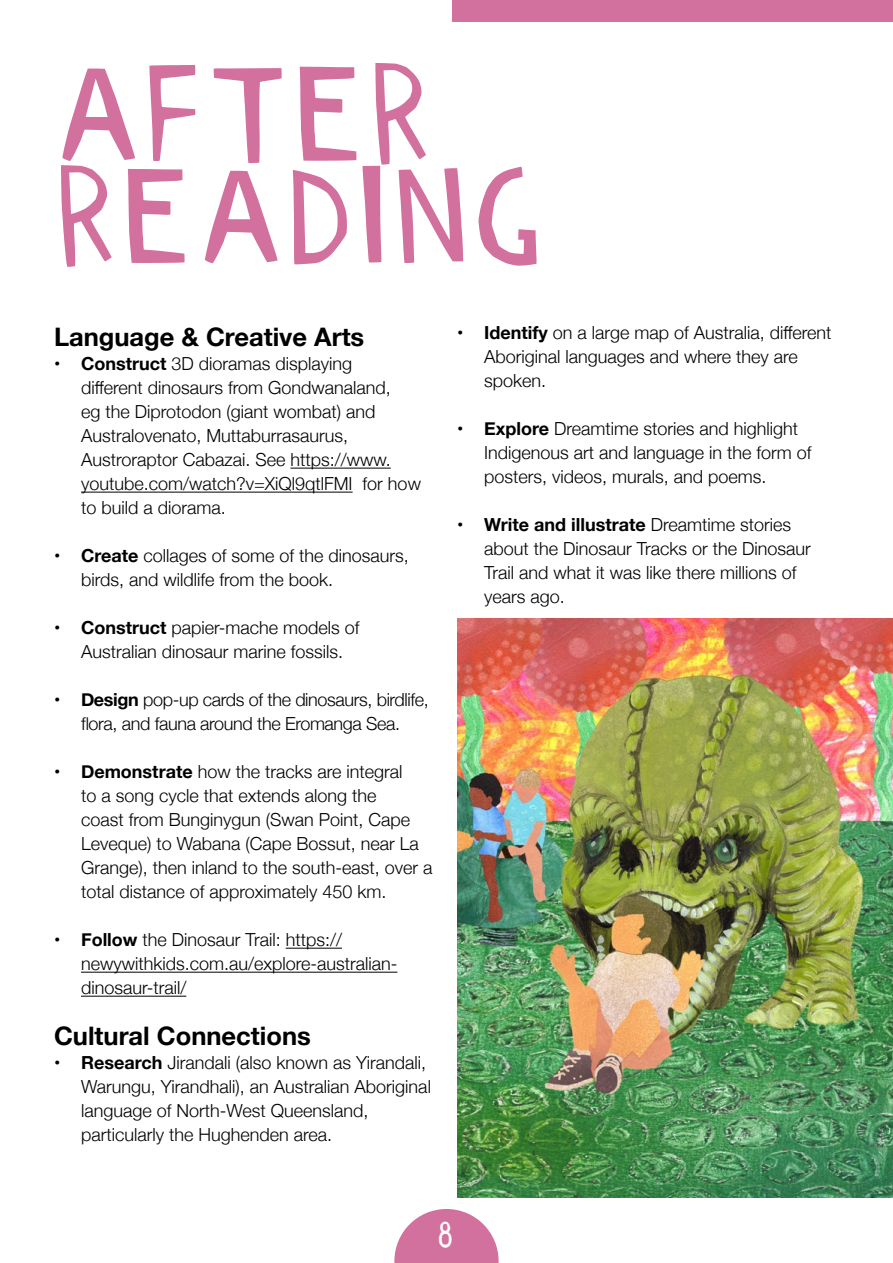
<style>
.page{position:relative;width:893px;height:1263px;background:#fff}
.page>*{position:absolute;margin:0;border:0;box-sizing:border-box;transform-origin:0 0}
.t1{font:126.3px/102.3px "Paper Cuts";letter-spacing:.02em;color:#d2709e;scale:1.13 1}
.t2{font:33.75px "Paper Cuts";color:#fff;scale:1.13 1}
.t3{font:700 25.5px "Helvetica Neue";color:#000}
.t4{font:300 18px/24px "Helvetica Neue";color:#000}
.t5{font:300 18px/24px "Helvetica Neue";letter-spacing:-.02em;color:#000;text-align:center}
.s1{font-weight:700}
</style>
<div class="page">
<svg style="left:394px;top:1209px;width:105px;height:54px"></svg>
<div style="left:453px;top:0;width:440px;height:21px;background:#d2709e"></div>
<hr style="left:290px;top:468px;width:101px;height:1px;background:#000">
<hr style="left:81px;top:492px;width:272px;height:1px;background:#000">
<hr style="left:286px;top:948px;width:56px;height:1px;background:#000">
<hr style="left:81px;top:972px;width:316px;height:1px;background:#000">
<hr style="left:81px;top:996px;width:105px;height:1px;background:#000">
<img style="left:457px;top:619px;width:436px;height:579px">
<h1 class="t1" style="left:54px;top:74px;width:435px">AFTER<br>READING</h1>
<h3 class="t3" style="left:54px;top:317px;width:312px">Language &amp; Creative Arts</h3>
<p class="t4" style="left:81px;top:351px;width:341px;text-indent:-27px"><span class="s1">• Construct</span> 3D dioramas displaying<br>different dinosaurs from Gondwanaland,<br>eg the Diprotodon (giant wombat) and Australovenato, Muttaburrasaurus, Austroraptor Cabazai. See https://www. youtube.com/watch?v=XiQl9qtlFMI for how to build a diorama.</p>
<p class="t4" style="left:81px;top:543px;width:329px;text-indent:-27px"><span class="s1">• Create</span> collages of some of the dinosaurs, birds, and wildlife from the book.</p>
<p class="t4" style="left:54px;top:615px;width:307px;text-align:center"><span class="s1">• Construct</span> papier-mache models of<br>Australian dinosaur marine fossils.</p>
<p class="t5" style="left:54px;top:687px;width:376px"><span class="s1">• Design</span> pop-up cards of the dinosaurs, birdlife, flora, and fauna around the Eromanga Sea.</p>
<p class="t4" style="left:81px;top:759px;width:353px;text-indent:-27px"><span class="s1">• Demonstrate</span> how the tracks are integral<br>to a song cycle that extends along the<br>coast from Bunginygun (Swan Point, Cape Leveque) to Wabana (Cape Bossut, near La Grange), then inland to the south-east, over a total distance of approximately 450 km.</p>
<p class="t4" style="left:81px;top:926px;width:318px;text-indent:-27px"><span class="s1">• Follow</span> the Dinosaur Trail: https:// newywithkids.com.au/explore-australian&shy;dinosaur-trail/</p>
<h3 class="t3" style="left:54px;top:1016px;width:258px">Cultural Connections</h3>
<p class="t4" style="left:81px;top:1050px;width:351px;text-indent:-27px"><span class="s1">• Research</span> Jirandali (also known as Yirandali, Warungu, Yirandhali), an Australian Aboriginal language of North-West Queensland, particularly the Hughenden area.</p>
<p class="t4" style="left:484px;top:319px;width:349px;text-indent:-27px"><span class="s1">• Identify</span> on a large map of Australia, different<br>Aboriginal languages and where they are spoken.</p>
<p class="t4" style="left:484px;top:415px;width:329px;text-indent:-27px"><span class="s1">• Explore</span> Dreamtime stories and highlight<br>Indigenous art and language in the form of posters, videos, murals, and poems.</p>
<p class="t4" style="left:484px;top:511px;width:328px;text-indent:-27px"><span class="s1">• Write and illustrate</span> Dreamtime stories about the Dinosaur Tracks or the Dinosaur Trail and what it was like there millions of years ago.</p>
<h2 class="t2" style="left:437px;top:1215px;width:16px">8</h2>
</div>
